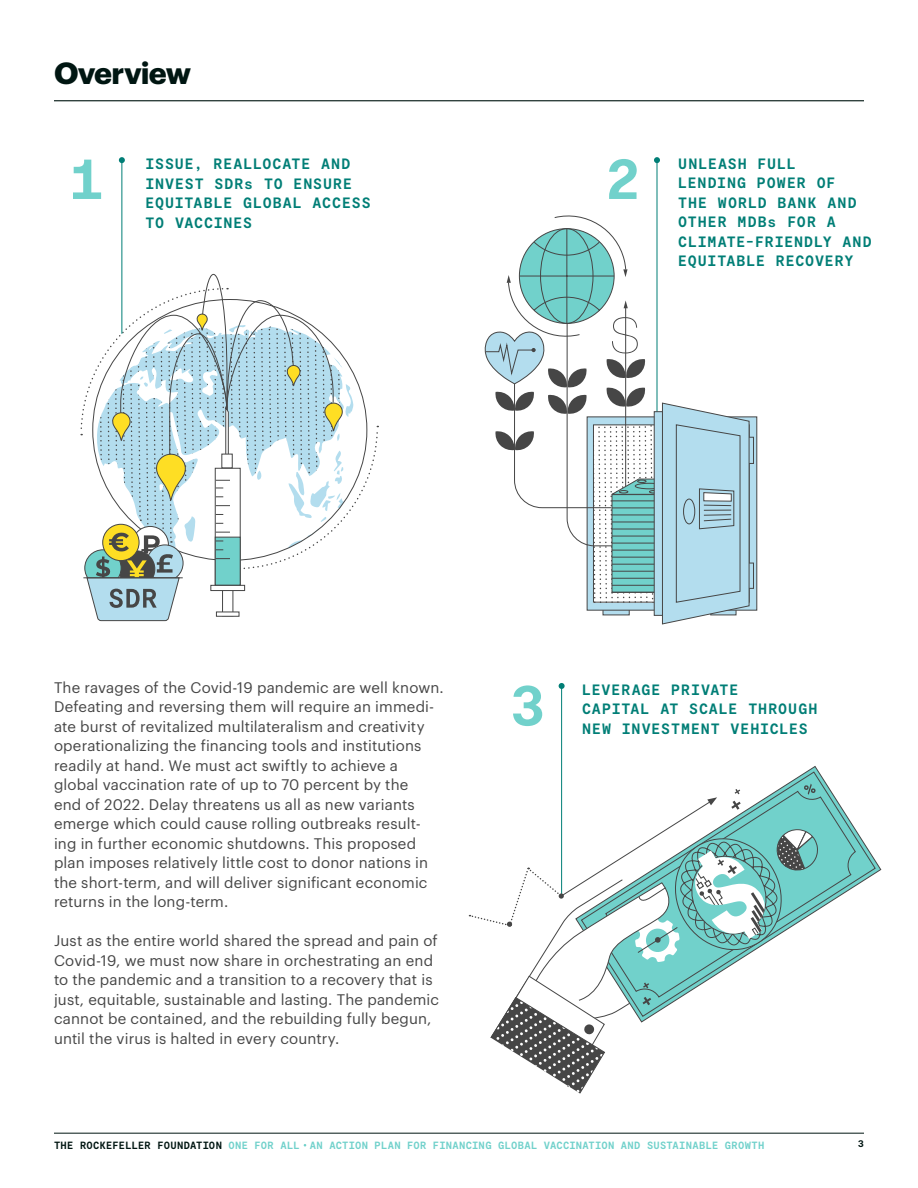
<style>
.page{position:relative;width:918px;height:1188px;background:#fff}
.page>*{position:absolute;margin:0;border:0;box-sizing:border-box;transform-origin:0 0}
.t1{font:61.5px "Moderat Mono Bold";color:#71d1cb}
.t2{font:700 30px "Graphik";letter-spacing:-.025em;color:#001612}
.t3{font:15px/19.5px "Graphik";letter-spacing:.01em;color:#464646}
.t4{font:15px/19.5px "Moderat Mono Bold";letter-spacing:.06em;color:#007e76}
.t5{font:10.5px "Moderat Mono Bold";letter-spacing:.02em;color:#71d1cb}
.t6{font:10.5px "Moderat Mono Bold";color:#001612}
.s1{color:#001612}
</style>
<div class="page">
<hr style="left:54px;top:1133px;width:810px;height:1px;background:#001612">
<hr style="left:657px;top:160px;width:1px;height:286px;background:#007e76">
<svg style="left:654px;top:157px;width:6px;height:6px"></svg>
<hr style="left:561px;top:686px;width:1px;height:211px;background:#007e76">
<svg style="left:559px;top:683px;width:6px;height:6px"></svg>
<hr style="left:54px;top:100px;width:810px;height:1px;background:#001612">
<hr style="left:122px;top:160px;width:1px;height:174px;background:#007e76">
<svg style="left:119px;top:157px;width:6px;height:6px"></svg>
<svg style="left:787px;top:771px;width:89px;height:115px"></svg>
<svg style="left:818px;top:789px;width:38px;height:121px"></svg>
<svg style="left:469px;top:784px;width:349px;height:310px"></svg>
<div style="left:587px;top:417px;width:170px;height:194px;background:#b3ddee;border:1px solid #464646"></div>
<div style="left:742px;top:437px;width:12px;height:27px;background:#b3ddee;border:1px solid #464646"></div>
<div style="left:742px;top:563px;width:12px;height:26px;background:#b3ddee;border:1px solid #464646"></div>
<svg style="left:484px;top:210px;width:266px;height:415px"></svg>
<svg style="left:80px;top:274px;width:299px;height:347px"></svg>
<h2 class="t2" style="left:54px;top:50px;width:139px">Overview</h2>
<p class="t4" style="left:146px;top:155px;width:227px">ISSUE, REALLOCATE AND<br>INVEST SDRs TO ENSURE<br>EQUITABLE GLOBAL ACCESS<br>TO VACCINES</p>
<p class="t4" style="left:678px;top:154px;width:195px">UNLEASH FULL<br>LENDING POWER OF<br>THE WORLD BANK AND<br>OTHER MDBs FOR A<br>CLIMATE-FRIENDLY AND<br>EQUITABLE RECOVERY</p>
<h1 class="t1" style="left:69px;top:142px;width:38px">1</h1>
<h1 class="t1" style="left:605px;top:142px;width:38px">2</h1>
<p class="t3" style="left:54px;top:676px;width:391px">The ravages of the Covid-19 pandemic are well known.<br>Defeating and reversing them will require an immedi&shy;ate burst of revitalized multilateralism and creativity operationalizing the financing tools and institutions readily at hand. We must act swiftly to achieve a global vaccination rate of up to 70 percent by the<br>end of 2022. Delay threatens us all as new variants emerge which could cause rolling outbreaks result&shy;ing in further economic shutdowns. This proposed plan imposes relatively little cost to donor nations in the short-term, and will deliver significant economic returns in the long-term.</p>
<p class="t3" style="left:54px;top:930px;width:387px">Just as the entire world shared the spread and pain of Covid-19, we must now share in orchestrating an end to the pandemic and a transition to a recovery that is just, equitable, sustainable and lasting. The pandemic cannot be contained, and the rebuilding fully begun, until the virus is halted in every country.</p>
<h1 class="t1" style="left:509px;top:668px;width:38px">3</h1>
<p class="t4" style="left:582px;top:680px;width:237px">LEVERAGE PRIVATE<br>CAPITAL AT SCALE THROUGH<br>NEW INVESTMENT VEHICLES</p>
<p class="t5" style="left:54px;top:1139px;width:712px"><span class="s1">THE ROCKEFELLER FOUNDATION</span> ONE FOR ALL AN ACTION PLAN FOR FINANCING GLOBAL VACCINATION AND SUSTAINABLE GROWTH</p>
<p class="t6" style="left:858px;top:1137px;width:8px">3</p>
</div>
